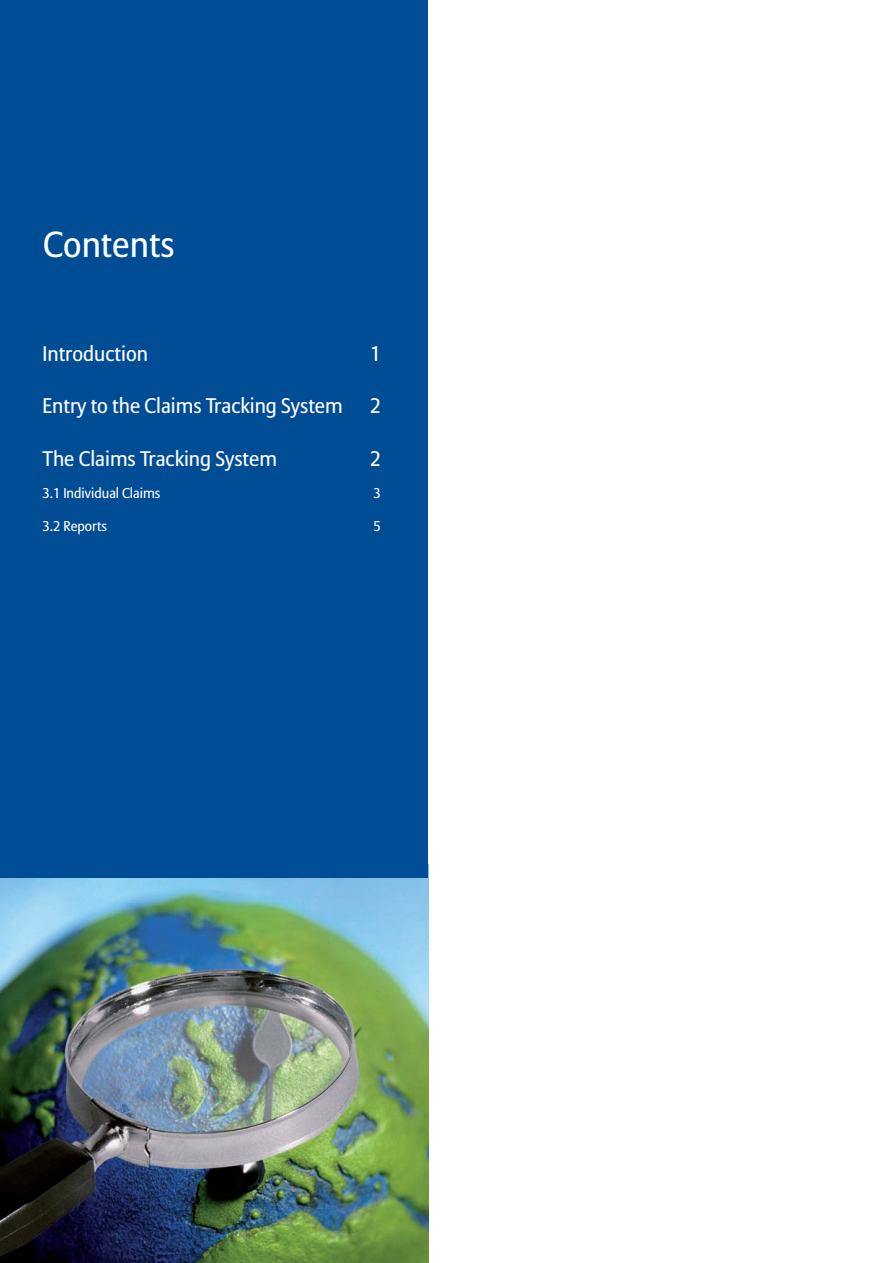
<style>
.page{position:relative;width:893px;height:1263px;background:#fff}
.page>*{position:absolute;margin:0;border:0;box-sizing:border-box;transform-origin:0 0}
.t1{font:36px "Allianz Sans";color:#fff}
.t2{font:21px "Allianz Sans";color:#fff}
.t3{font:14.1px "Allianz Sans";color:#fff}
</style>
<div class="page">
<img style="left:0;top:877px;width:428px;height:386px">
<div style="left:0;top:0;width:428px;height:877px;background:#014d95"></div>
<p class="t1" style="left:43px;top:230px;width:133px">Contents</p>
<p class="t2" style="left:43px;top:344px;width:107px">Introduction</p>
<p class="t2" style="left:370px;top:344px;width:12px">1</p>
<p class="t2" style="left:43px;top:397px;width:302px">Entry to the Claims Tracking System</p>
<p class="t2" style="left:370px;top:397px;width:12px">2</p>
<p class="t2" style="left:43px;top:449px;width:236px">The Claims Tracking System</p>
<p class="t2" style="left:370px;top:449px;width:12px">2</p>
<p class="t3" style="left:43px;top:487px;width:119px">3.1 Individual Claims</p>
<p class="t3" style="left:374px;top:487px;width:9px">3</p>
<p class="t3" style="left:43px;top:520px;width:66px">3.2 Reports</p>
<p class="t3" style="left:374px;top:520px;width:9px">5</p>
</div>
